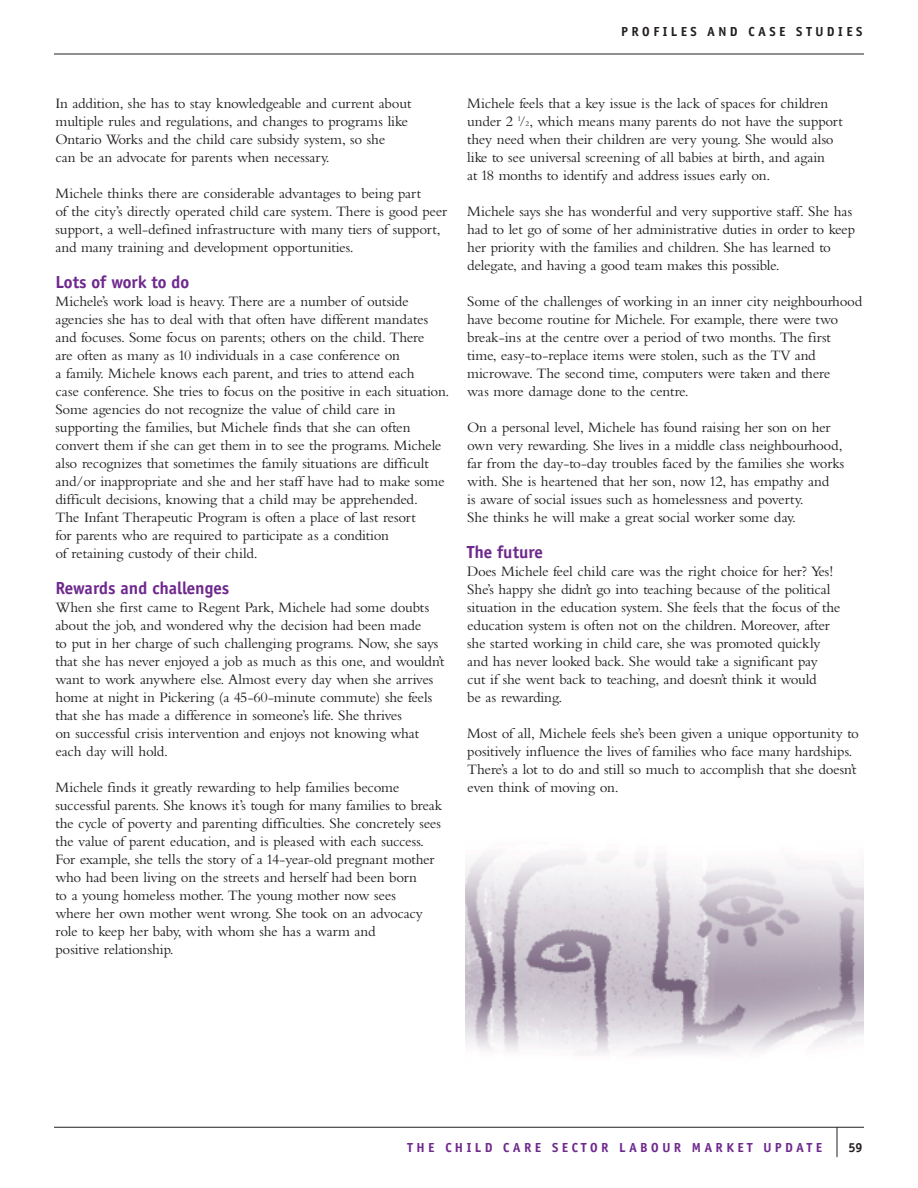
<style>
.page{position:relative;width:918px;height:1188px;background:#fff}
.page>*{position:absolute;margin:0;border:0;box-sizing:border-box;transform-origin:0 0}
.t1{font:700 18px "Officina Sans";color:#6e298d}
.t2{font:15px/18px "Bembo";letter-spacing:-.01em;color:#231f20}
.t3{font:700 13.5px "Officina Sans";letter-spacing:.26em;color:#6e298d}
.t4{font:700 13.5px "Officina Sans";letter-spacing:.26em;color:#231f20}
.s1{font-size:7.5px}
</style>
<div class="page">
<hr style="left:54px;top:54px;width:810px;height:1px;background:#231f20">
<hr style="left:54px;top:1127px;width:810px;height:1px;background:#231f20">
<hr style="left:837px;top:1127px;width:1px;height:30px;background:#231f20">
<img style="left:466px;top:852px;width:398px;height:202px">
<p class="t4" style="left:621px;top:26px;width:243px">PROFILES AND CASE STUDIES</p>
<p class="t2" style="left:56px;top:96px;width:357px">In addition, she has to stay knowledgeable and current about multiple rules and regulations, and changes to programs like Ontario Works and the child care subsidy system, so she<br>can be an advocate for parents when necessary.</p>
<p class="t2" style="left:56px;top:186px;width:393px">Michele thinks there are considerable advantages to being part<br>of the city’s directly operated child care system. There is good peer support, a well-defined infrastructure with many tiers of support, and many training and development opportunities.</p>
<p class="t1" style="left:56px;top:275px;width:135px">Lots of work to do</p>
<p class="t2" style="left:56px;top:294px;width:395px">Michele’s work load is heavy. There are a number of outside agencies she has to deal with that often have different mandates and focuses. Some focus on parents; others on the child. There<br>are often as many as 10 individuals in a case conference on<br>a family. Michele knows each parent, and tries to attend each<br>case conference. She tries to focus on the positive in each situation.<br>Some agencies do not recognize the value of child care in supporting the families, but Michele finds that she can often convert them if she can get them in to see the programs. Michele also recognizes that sometimes the family situations are difficult and/or inappropriate and she and her staff have had to make some difficult decisions, knowing that a child may be apprehended.<br>The Infant Therapeutic Program is often a place of last resort<br>for parents who are required to participate as a condition<br>of retaining custody of their child.</p>
<p class="t1" style="left:56px;top:581px;width:175px">Rewards and challenges</p>
<p class="t2" style="left:56px;top:600px;width:391px">When she first came to Regent Park, Michele had some doubts about the job, and wondered why the decision had been made<br>to put in her charge of such challenging programs. Now, she says that she has never enjoyed a job as much as this one, and wouldn’t want to work anywhere else. Almost every day when she arrives home at night in Pickering (a 45-60-minute commute) she feels that she has made a difference in someone’s life. She thrives<br>on successful crisis intervention and enjoys not knowing what each day will hold.</p>
<p class="t2" style="left:55px;top:780px;width:388px">Michele finds it greatly rewarding to help families become successful parents. She knows it’s tough for many families to break the cycle of poverty and parenting difficulties. She concretely sees the value of parent education, and is pleased with each success.<br>For example, she tells the story of a 14-year-old pregnant mother who had been living on the streets and herself had been born<br>to a young homeless mother. The young mother now sees<br>where her own mother went wrong. She took on an advocacy role to keep her baby, with whom she has a warm and<br>positive relationship.</p>
<p class="t2" style="left:467px;top:96px;width:377px">Michele feels that a key issue is the lack of spaces for children under 2 <sup>1</sup>/<span class="s1">2</span>, which means many parents do not have the support they need when their children are very young. She would also like to see universal screening of all babies at birth, and again<br>at 18 months to identify and address issues early on.</p>
<p class="t2" style="left:467px;top:204px;width:390px">Michele says she has wonderful and very supportive staff. She has had to let go of some of her administrative duties in order to keep her priority with the families and children. She has learned to delegate, and having a good team makes this possible.</p>
<p class="t2" style="left:467px;top:294px;width:397px">Some of the challenges of working in an inner city neighbourhood have become routine for Michele. For example, there were two break-ins at the centre over a period of two months. The first time, easy-to-replace items were stolen, such as the TV and microwave. The second time, computers were taken and there<br>was more damage done to the centre.</p>
<p class="t2" style="left:467px;top:420px;width:379px">On a personal level, Michele has found raising her son on her own very rewarding. She lives in a middle class neighbourhood, far from the day-to-day troubles faced by the families she works with. She is heartened that her son, now 12, has empathy and<br>is aware of social issues such as homelessness and poverty.<br>She thinks he will make a great social worker some day.</p>
<p class="t1" style="left:467px;top:545px;width:77px">The future</p>
<p class="t2" style="left:467px;top:564px;width:375px">Does Michele feel child care was the right choice for her? Yes!<br>She’s happy she didn’t go into teaching because of the political situation in the education system. She feels that the focus of the education system is often not on the children. Moreover, after she started working in child care, she was promoted quickly and has never looked back. She would take a significant pay<br>cut if she went back to teaching, and doesn’t think it would<br>be as rewarding.</p>
<p class="t2" style="left:467px;top:726px;width:393px">Most of all, Michele feels she’s been given a unique opportunity to positively influence the lives of families who face many hardships.<br>There’s a lot to do and still so much to accomplish that she doesn’t even think of moving on.</p>
<p class="t3" style="left:408px;top:1142px;width:416px">THE CHILD CARE SECTOR LABOUR MARKET UPDATE</p>
<p class="t4" style="left:848px;top:1142px;width:16px">59</p>
</div>
